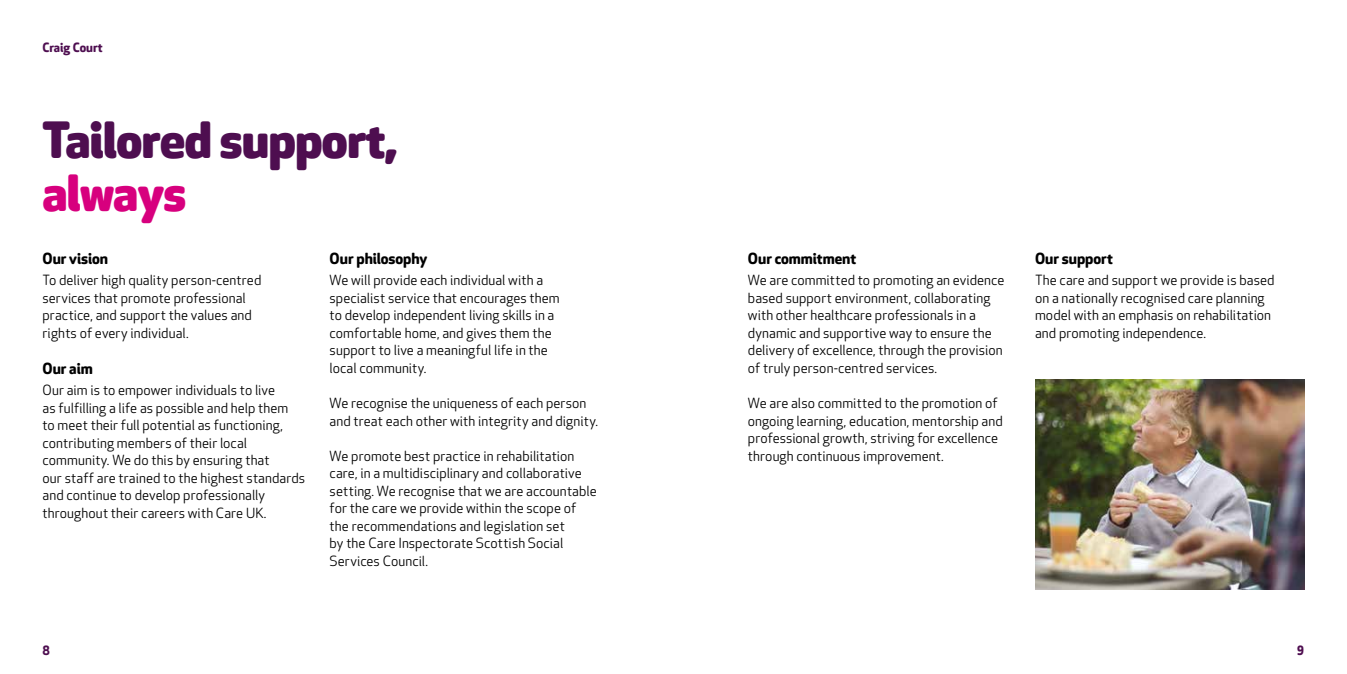
<style>
.page{position:relative;width:1347px;height:674px;background:#fff}
.page>*{position:absolute;margin:0;border:0;box-sizing:border-box;transform-origin:0 0}
.t1{font:800 48.75px "Apex Rounded";letter-spacing:-.01em;color:#4e0e50}
.t2{font:800 48.75px "Apex Rounded";letter-spacing:-.01em;color:#d7007e}
.t3{font:700 15px "Apex Rounded";letter-spacing:-.005em;color:#000}
.t4{font:13.75px/17.5px "Apex Rounded";letter-spacing:.005em;color:#000}
.t5{font:700 12.5px "Apex Rounded";color:#4e0e50}
</style>
<div class="page">
<img style="left:1035px;top:379px;width:269px;height:210px">
<p class="t5" style="left:43px;top:40px;width:62px">Craig Court</p>
<h1 class="t1" style="left:43px;top:113px;width:357px">Tailored support,</h1>
<h1 class="t2" style="left:43px;top:166px;width:146px">always</h1>
<p class="t3" style="left:43px;top:250px;width:67px">Our vision</p>
<p class="t4" style="left:43px;top:272px;width:220px">To deliver high quality person-centred services that promote professional practice, and support the values and rights of every individual.</p>
<p class="t3" style="left:43px;top:360px;width:52px">Our aim</p>
<p class="t4" style="left:43px;top:382px;width:264px">Our aim is to empower individuals to live<br>as fulfilling a life as possible and help them<br>to meet their full potential as functioning, contributing members of their local community. We do this by ensuring that<br>our staff are trained to the highest standards and continue to develop professionally throughout their careers with Care UK.</p>
<p class="t3" style="left:330px;top:250px;width:99px">Our philosophy</p>
<p class="t4" style="left:330px;top:272px;width:232px">We will provide each individual with a specialist service that encourages them to develop independent living skills in a comfortable home, and gives them the support to live a meaningful life in the local community.</p>
<p class="t4" style="left:330px;top:394px;width:270px">We recognise the uniqueness of each person and treat each other with integrity and dignity.</p>
<p class="t4" style="left:330px;top:447px;width:268px">We promote best practice in rehabilitation care, in a multidisciplinary and collaborative setting. We recognise that we are accountable for the care we provide within the scope of the recommendations and legislation set<br>by the Care Inspectorate Scottish Social Services Council.</p>
<p class="t3" style="left:748px;top:250px;width:110px">Our commitment</p>
<p class="t4" style="left:748px;top:272px;width:258px">We are committed to promoting an evidence based support environment, collaborating with other healthcare professionals in a dynamic and supportive way to ensure the delivery of excellence, through the provision of truly person-centred services.</p>
<p class="t4" style="left:748px;top:394px;width:256px">We are also committed to the promotion of ongoing learning, education, mentorship and professional growth, striving for excellence through continuous improvement.</p>
<p class="t3" style="left:1035px;top:250px;width:79px">Our support</p>
<p class="t4" style="left:1035px;top:272px;width:241px">The care and support we provide is based on a nationally recognised care planning model with an emphasis on rehabilitation and promoting independence.</p>
<p class="t5" style="left:43px;top:642px;width:9px">8</p>
<p class="t5" style="left:1296px;top:642px;width:9px">9</p>
</div>
